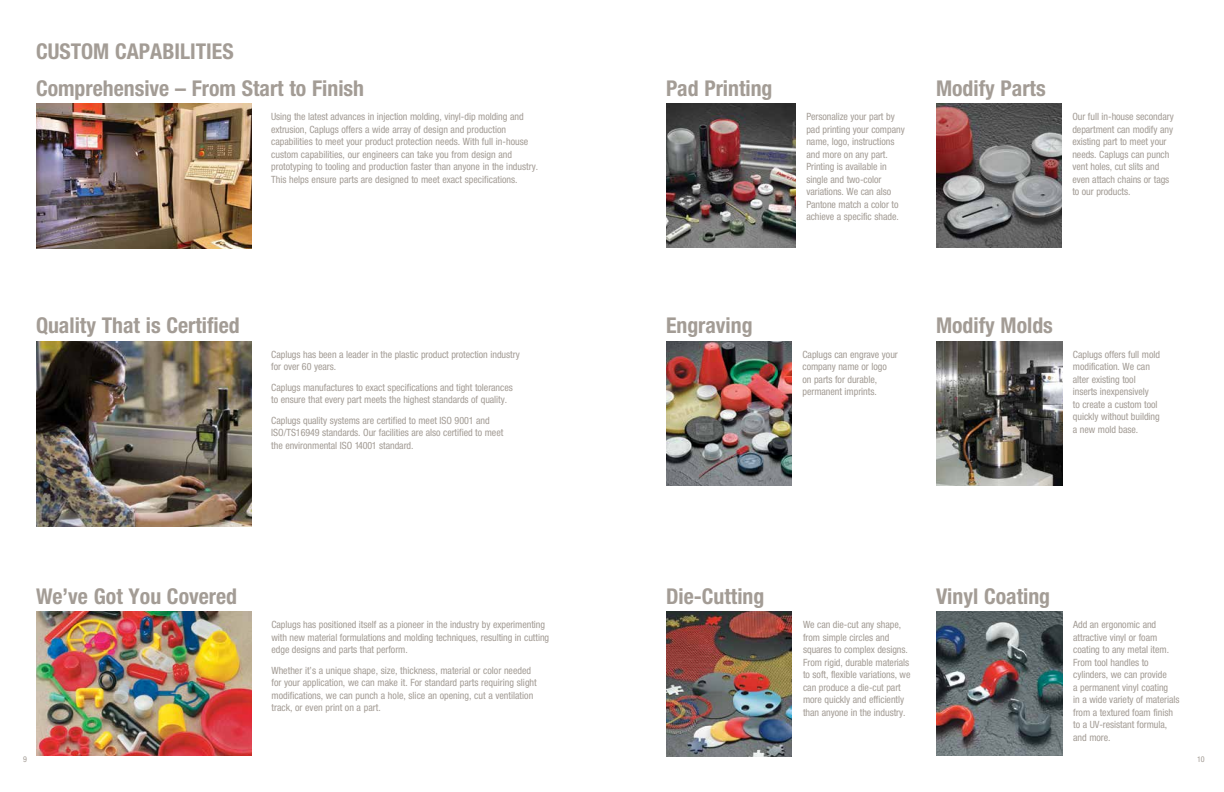
<style>
.page{position:relative;width:1224px;height:792px;background:#fff}
.page>*{position:absolute;margin:0;border:0;box-sizing:border-box;transform-origin:0 0}
.t1{font:700 condensed 21.8px/37.1px "Helvetica Neue";color:#a39c95}
.t2{font:condensed 10px/12.5px "Helvetica Neue";letter-spacing:-.005em;color:#a39c95}
.t3{font:condensed 8px "Helvetica Neue";color:#a39c95}
</style>
<div class="page">
<img style="left:666px;top:611px;width:126px;height:145px">
<img style="left:666px;top:341px;width:126px;height:144px">
<img style="left:936px;top:341px;width:127px;height:144px">
<img style="left:936px;top:611px;width:127px;height:145px">
<img style="left:36px;top:103px;width:216px;height:145px">
<img style="left:36px;top:341px;width:216px;height:186px">
<img style="left:36px;top:611px;width:216px;height:144px">
<img style="left:936px;top:103px;width:126px;height:144px">
<img style="left:666px;top:103px;width:130px;height:144px">
<h1 class="t1" style="left:36px;top:32px;width:330px">CUSTOM CAPABILITIES<br>Comprehensive – From Start to Finish</h1>
<p class="t2" style="left:271px;top:110px;width:269px">Using the latest advances in injection molding, vinyl-dip molding and extrusion, Caplugs offers a wide array of design and production capabilities to meet your product protection needs. With full in-house custom capabilities, our engineers can take you from design and prototyping to tooling and production faster than anyone in the industry.<br>This helps ensure parts are designed to meet exact specifications.</p>
<h1 class="t1" style="left:36px;top:306px;width:205px">Quality That is Certified</h1>
<p class="t2" style="left:271px;top:348px;width:250px">Caplugs has been a leader in the plastic product protection industry for over 60 years.</p>
<p class="t2" style="left:271px;top:381px;width:243px">Caplugs manufactures to exact specifications and tight tolerances to ensure that every part meets the highest standards of quality.</p>
<p class="t2" style="left:271px;top:414px;width:234px">Caplugs quality systems are certified to meet ISO 9001 and<br>ISO/TS16949 standards. Our facilities are also certified to meet the environmental ISO 14001 standard.</p>
<h1 class="t1" style="left:36px;top:577px;width:203px">We’ve Got You Covered</h1>
<p class="t2" style="left:271px;top:618px;width:279px">Caplugs has positioned itself as a pioneer in the industry by experimenting with new material formulations and molding techniques, resulting in cutting edge designs and parts that perform.</p>
<p class="t2" style="left:271px;top:664px;width:267px">Whether it’s a unique shape, size, thickness, material or color needed for your application, we can make it. For standard parts requiring slight modifications, we can punch a hole, slice an opening, cut a ventilation track, or even print on a part.</p>
<h1 class="t1" style="left:666px;top:70px;width:108px">Pad Printing</h1>
<h1 class="t1" style="left:936px;top:70px;width:111px">Modify Parts</h1>
<p class="t2" style="left:806px;top:110px;width:100px">Personalize your part by pad printing your company name, logo, instructions and more on any part.<br>Printing is available in single and two-color variations. We can also<br>Pantone match a color to achieve a specific shade.</p>
<p class="t2" style="left:1072px;top:110px;width:103px">Our full in-house secondary department can modify any existing part to meet your needs. Caplugs can punch vent holes, cut slits and even attach chains or tags to our products.</p>
<h1 class="t1" style="left:666px;top:306px;width:88px">Engraving</h1>
<h1 class="t1" style="left:936px;top:306px;width:118px">Modify Molds</h1>
<p class="t2" style="left:802px;top:348px;width:97px">Caplugs can engrave your company name or logo on parts for durable, permanent imprints.</p>
<p class="t2" style="left:1073px;top:348px;width:89px">Caplugs offers full mold modification. We can alter existing tool inserts inexpensively<br>to create a custom tool quickly without building a new mold base.</p>
<h1 class="t1" style="left:666px;top:577px;width:100px">Die-Cutting</h1>
<h1 class="t1" style="left:936px;top:577px;width:116px">Vinyl Coating</h1>
<p class="t2" style="left:803px;top:618px;width:109px">We can die-cut any shape, from simple circles and squares to complex designs.<br>From rigid, durable materials to soft, flexible variations, we can produce a die-cut part more quickly and efficiently than anyone in the industry.</p>
<p class="t2" style="left:1073px;top:618px;width:108px">Add an ergonomic and attractive vinyl or foam coating to any metal item.<br>From tool handles to cylinders, we can provide<br>a permanent vinyl coating<br>in a wide variety of materials from a textured foam finish to a UV-resistant formula, and more.</p>
<p class="t3" style="left:23px;top:755px;width:5px">9</p>
<p class="t3" style="left:1197px;top:755px;width:9px">10</p>
</div>
